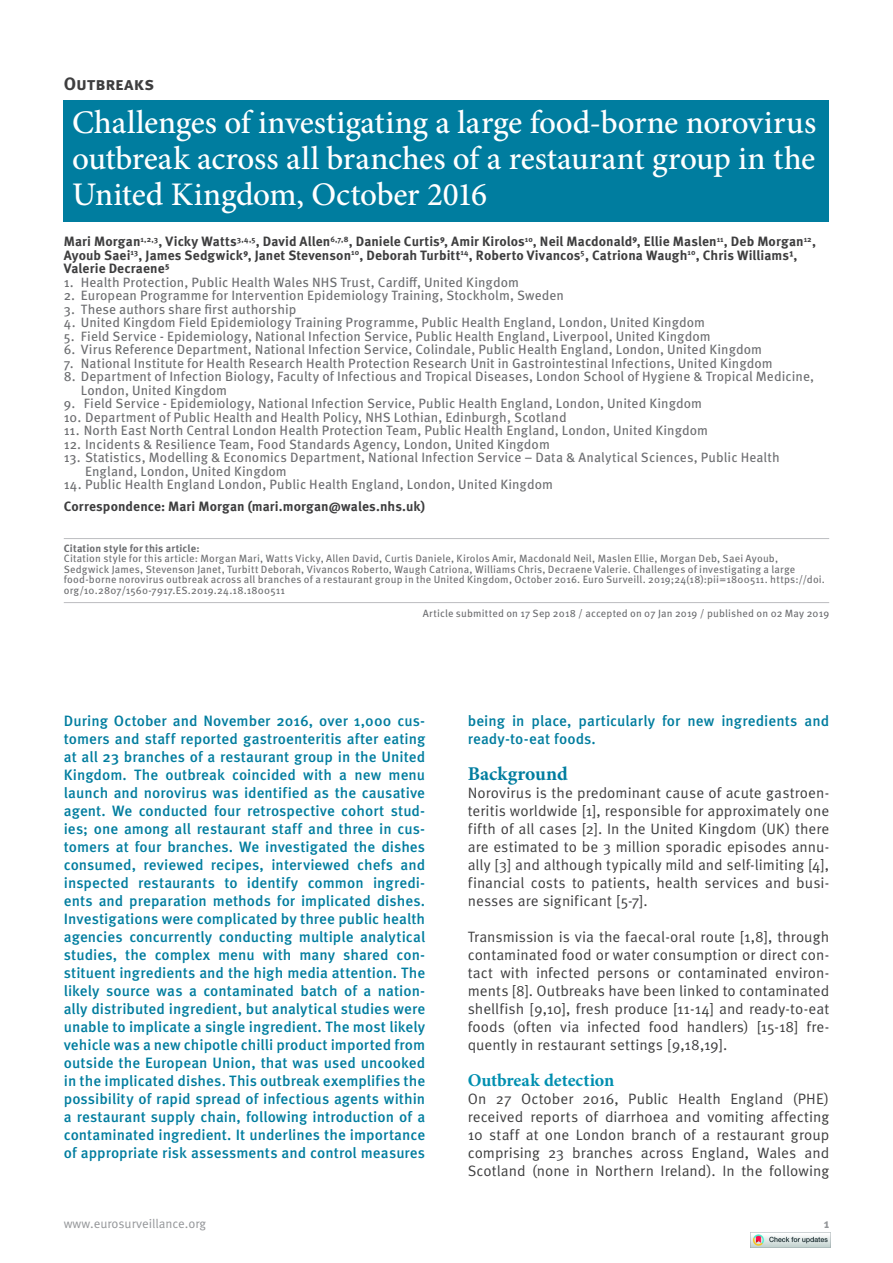
<style>
.page{position:relative;width:893px;height:1263px;background:#fff}
.page>*{position:absolute;margin:0;border:0;box-sizing:border-box;transform-origin:0 0}
.t1{font:500 33px/36px "Minion Pro";letter-spacing:-.01em;color:#fff;text-align:justify}
.t2{font:700 19.5px "Minion Pro";letter-spacing:-.005em;color:#007d9f}
.t3{font:700 18px "Minion Pro";letter-spacing:-.01em;color:#008fb0}
.t4{font:700 18px "Meta Pro";color:#3e3e3f}
.t5{font:500 15px/18px "Meta Pro";letter-spacing:.005em;color:#007d9f;text-align:justify}
.t6{font:15px/18px "Meta Pro";letter-spacing:.005em;color:#3e3e3f;text-align:justify}
.t7{font:13.5px/13.5px "Meta Pro";letter-spacing:.005em;color:#6c6d70}
.t8{font:700 13.5px/13.5px "Meta Pro";letter-spacing:.005em;color:#3e3e3f}
.t9{font:12.75px "Meta Pro";color:#939598}
.t10{font:700 12.75px "Meta Pro";color:#939598}
.t11{font:10.5px/10.5px "Meta Pro";letter-spacing:.015em;color:#6c6d70}
.t12{font:700 10.5px "Meta Pro";letter-spacing:.015em;color:#6c6d70}
</style>
<div class="page">
<hr style="left:64px;top:538px;width:765px;height:1px;background:#bcbdc0">
<hr style="left:64px;top:602px;width:765px;height:1px;background:#bcbdc0">
<div style="left:64px;top:100px;width:765px;height:122px;background:#007d9f"></div>
<img style="left:750px;top:1232px;width:80px;height:16px">
<h3 class="t4" style="left:64px;top:72px;width:92px">Outbreaks</h3>
<h1 class="t1" style="left:72px;top:104px;width:745px">Challenges of investigating a large food-borne norovirus outbreak across all branches of a restaurant group in the United Kingdom, October 2016</h1>
<p class="t8" style="left:64px;top:235px;width:754px">Mari Morgan<sup>1,2,3</sup>, Vicky Watts<sup>3,4,5</sup>, David Allen<sup>6,7,8</sup>, Daniele Curtis⁹, Amir Kirolos<sup>10</sup>, Neil Macdonald⁹, Ellie Maslen<sup>11</sup>, Deb Morgan<sup>12</sup>,<br>Ayoub Saei<sup>13</sup>, James Sedgwick⁹, Janet Stevenson<sup>10</sup>, Deborah Turbitt<sup>14</sup>, Roberto Vivancos<sup>5</sup>, Catriona Waugh<sup>10</sup>, Chris Williams¹,<br>Valerie Decraene⁵</p>
<p class="t7" style="left:64px;top:276px;width:457px">1. Health Protection, Public Health Wales NHS Trust, Cardiff, United Kingdom</p>
<p class="t7" style="left:64px;top:289px;width:502px">2. European Programme for Intervention Epidemiology Training, Stockholm, Sweden</p>
<p class="t7" style="left:64px;top:303px;width:234px">3. These authors share first authorship</p>
<p class="t7" style="left:64px;top:316px;width:643px">4. United Kingdom Field Epidemiology Training Programme, Public Health England, London, United Kingdom</p>
<p class="t7" style="left:64px;top:330px;width:648px">5. Field Service - Epidemiology, National Infection Service, Public Health England, Liverpool, United Kingdom</p>
<p class="t7" style="left:64px;top:343px;width:700px">6. Virus Reference Department, National Infection Service, Colindale, Public Health England, London, United Kingdom</p>
<p class="t7" style="left:64px;top:357px;width:710px">7. National Institute for Health Research Health Protection Research Unit in Gastrointestinal Infections, United Kingdom</p>
<p class="t7" style="left:81px;top:370px;width:735px;text-indent:-17px">8. Department of Infection Biology, Faculty of Infectious and Tropical Diseases, London School of Hygiene &amp; Tropical Medicine,<br>London, United Kingdom</p>
<p class="t7" style="left:64px;top:397px;width:640px">9. Field Service - Epidemiology, National Infection Service, Public Health England, London, United Kingdom</p>
<p class="t7" style="left:64px;top:411px;width:504px">10. Department of Public Health and Health Policy, NHS Lothian, Edinburgh, Scotland</p>
<p class="t7" style="left:64px;top:424px;width:646px">11. North East North Central London Health Protection Team, Public Health England, London, United Kingdom</p>
<p class="t7" style="left:64px;top:438px;width:488px">12. Incidents &amp; Resilience Team, Food Standards Agency, London, United Kingdom</p>
<p class="t7" style="left:85px;top:451px;width:696px;text-indent:-21px">13. Statistics, Modelling &amp; Economics Department, National Infection Service – Data &amp; Analytical Sciences, Public Health<br>England, London, United Kingdom</p>
<p class="t7" style="left:64px;top:478px;width:491px">14. Public Health England London, Public Health England, London, United Kingdom</p>
<p class="t8" style="left:64px;top:500px;width:363px">Correspondence: Mari Morgan (mari.morgan@wales.nhs.uk)</p>
<p class="t12" style="left:64px;top:541px;width:137px">Citation style for this article:</p>
<p class="t11" style="left:64px;top:554px;width:763px">Citation style for this article: Morgan Mari, Watts Vicky, Allen David, Curtis Daniele, Kirolos Amir, Macdonald Neil, Maslen Ellie, Morgan Deb, Saei Ayoub, Sedgwick James, Stevenson Janet, Turbitt Deborah, Vivancos Roberto, Waugh Catriona, Williams Chris, Decraene Valerie. Challenges of investigating a large food-borne norovirus outbreak across all branches of a restaurant group in the United Kingdom, October 2016. Euro Surveill. 2019;24(18):pii=1800511. https://doi. org/10.2807/1560-7917.ES.2019.24.18.1800511</p>
<p class="t11" style="left:423px;top:608px;width:408px">Article submitted on 17 Sep 2018 / accepted on 07 Jan 2019 / published on 02 May 2019</p>
<p class="t5" style="left:64px;top:712px;width:363px">During October and November 2016, over 1,000 cus&shy;tomers and staff reported gastroenteritis after eating at all 23 branches of a restaurant group in the United Kingdom. The outbreak coincided with a new menu launch and norovirus was identified as the causative agent. We conducted four retrospective cohort stud&shy;ies; one among all restaurant staff and three in cus&shy;tomers at four branches. We investigated the dishes consumed, reviewed recipes, interviewed chefs and inspected restaurants to identify common ingredi&shy;ents and preparation methods for implicated dishes.<br>Investigations were complicated by three public health agencies concurrently conducting multiple analytical studies, the complex menu with many shared con&shy;stituent ingredients and the high media attention. The likely source was a contaminated batch of a nation&shy;ally distributed ingredient, but analytical studies were unable to implicate a single ingredient. The most likely vehicle was a new chipotle chilli product imported from outside the European Union, that was used uncooked in the implicated dishes. This outbreak exemplifies the possibility of rapid spread of infectious agents within a restaurant supply chain, following introduction of a contaminated ingredient. It underlines the importance of appropriate risk assessments and control measures</p>
<p class="t5" style="left:468px;top:712px;width:363px">being in place, particularly for new ingredients and ready-to-eat foods.</p>
<h2 class="t2" style="left:468px;top:760px;width:101px">Background</h2>
<p class="t6" style="left:468px;top:784px;width:363px">Norovirus is the predominant cause of acute gastroen&shy;teritis worldwide [1], responsible for approximately one fifth of all cases [2]. In the United Kingdom (UK) there are estimated to be 3 million sporadic episodes annu&shy;ally [3] and although typically mild and self-limiting [4], financial costs to patients, health services and busi&shy;nesses are significant [5-7].</p>
<p class="t6" style="left:468px;top:928px;width:363px">Transmission is via the faecal-oral route [1,8], through contaminated food or water consumption or direct con&shy;tact with infected persons or contaminated environ&shy;ments [8]. Outbreaks have been linked to contaminated shellfish [9,10], fresh produce [11-14] and ready-to-eat foods (often via infected food handlers) [15-18] fre&shy;quently in restaurant settings [9,18,19].</p>
<h3 class="t3" style="left:468px;top:1067px;width:148px">Outbreak detection</h3>
<p class="t6" style="left:468px;top:1090px;width:363px">On 27 October 2016, Public Health England (PHE) received reports of diarrhoea and vomiting affecting 10 staff at one London branch of a restaurant group comprising 23 branches across England, Wales and Scotland (none in Northern Ireland). In the following</p>
<p class="t9" style="left:64px;top:1215px;width:144px">www.eurosurveillance.org</p>
<p class="t10" style="left:824px;top:1215px;width:7px">1</p>
</div>
